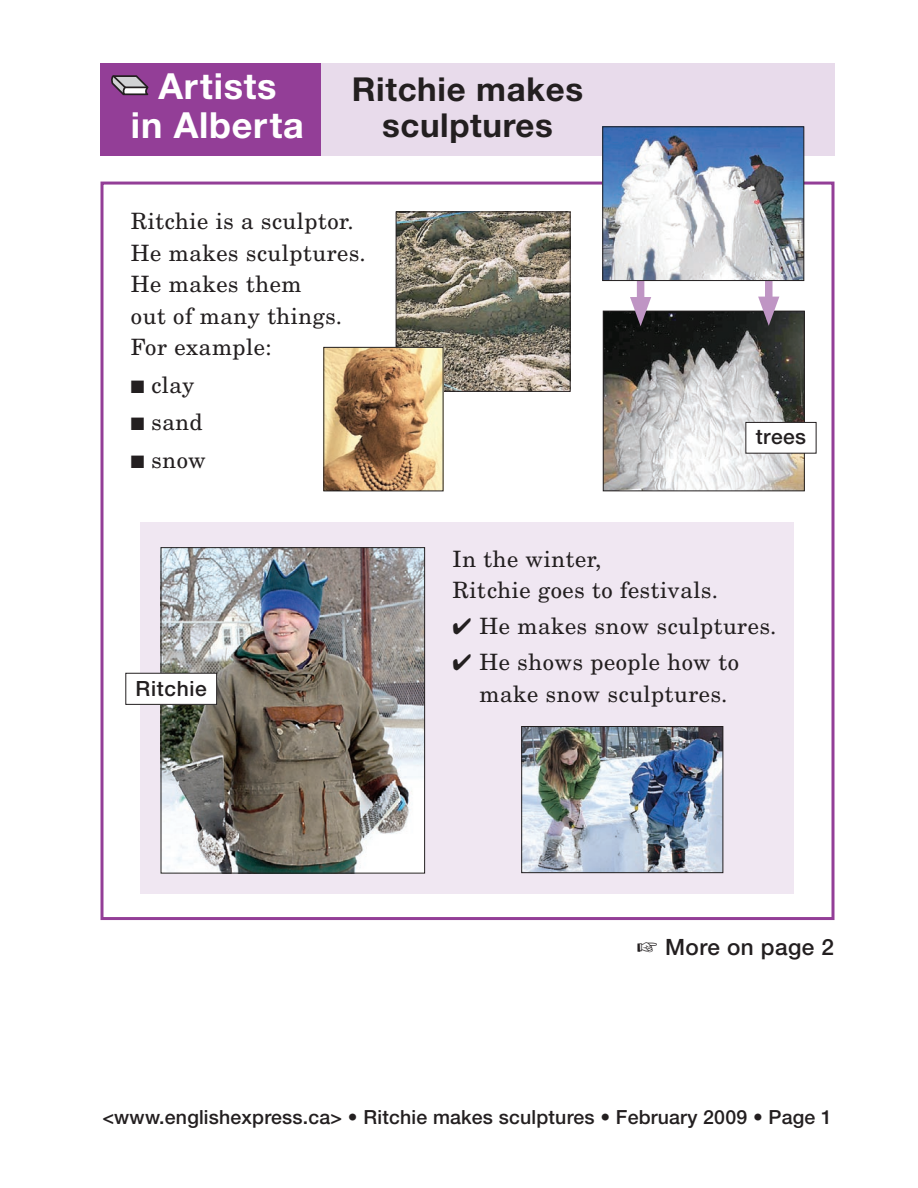
<style>
.page{position:relative;width:918px;height:1188px;background:#fff}
.page>*{position:absolute;margin:0;border:0;box-sizing:border-box;transform-origin:0 0}
.head-large{font:700 36px/39px "Helvetica Neue";letter-spacing:.02em;color:#fff;text-align:center}
.head-large-2{font:700 33px/36px "Helvetica Neue";letter-spacing:.02em;color:#231f20;text-align:center}
.backpage_text{font:22.5px "New Century Schlbk";letter-spacing:.025em;color:#231f20}
.credit_web{font:500 22.5px "Helvetica Neue";letter-spacing:.02em;color:#231f20}
.vocabBP-box_centred{font:500 21px "Helvetica Neue";letter-spacing:.03em;color:#231f20}
.credit_web-2{font:500 19.5px "Helvetica Neue";letter-spacing:.01em;color:#231f20}
</style>
<div class="page">
<div style="left:278px;top:63px;width:556px;height:92px;background:#e8dbeb"></div>
<div style="left:100px;top:63px;width:221px;height:92px;background:#933e97"></div>
<div style="left:100px;top:182px;width:734px;height:738px;border:3px solid #933e97"></div>
<img style="left:398px;top:214px;width:170px;height:176px">
<div style="left:396px;top:212px;width:174px;height:180px;border:1px solid #231f20"></div>
<img style="left:325px;top:349px;width:116px;height:140px">
<div style="left:323px;top:347px;width:120px;height:144px;border:1px solid #231f20"></div>
<div style="left:140px;top:522px;width:654px;height:372px;background:#f0e7f2"></div>
<img style="left:163px;top:549px;width:260px;height:323px">
<div style="left:161px;top:547px;width:264px;height:327px;border:1px solid #231f20"></div>
<img style="left:523px;top:728px;width:198px;height:143px">
<div style="left:521px;top:726px;width:202px;height:147px;border:1px solid #231f20"></div>
<img style="left:605px;top:313px;width:198px;height:176px">
<div style="left:603px;top:311px;width:202px;height:180px;border:1px solid #231f20"></div>
<div style="left:637px;top:257px;width:7px;height:52px;background:#bf95c4"></div>
<svg style="left:630px;top:297px;width:21px;height:29px"></svg>
<div style="left:765px;top:257px;width:8px;height:52px;background:#bf95c4"></div>
<svg style="left:758px;top:297px;width:21px;height:29px"></svg>
<div style="left:126px;top:673px;width:91px;height:31px;background:#fff"></div>
<div style="left:125px;top:673px;width:92px;height:32px;border:1px solid #231f20"></div>
<svg style="left:111px;top:75px;width:37px;height:20px"></svg>
<img style="left:604px;top:128px;width:198px;height:151px">
<div style="left:602px;top:126px;width:202px;height:155px;border:1px solid #231f20"></div>
<div style="left:746px;top:422px;width:70px;height:31px;background:#fff"></div>
<div style="left:745px;top:422px;width:71px;height:32px;border:1px solid #231f20"></div>
<p class="head-large" style="left:131px;top:66px;width:174px">Artists<br>in Alberta</p>
<p class="head-large-2" style="left:352px;top:70px;width:233px">Ritchie makes sculptures</p>
<p class="backpage_text" style="left:131px;top:208px;width:224px">Ritchie is a sculptor.</p>
<p class="backpage_text" style="left:131px;top:239px;width:236px">He makes sculptures.</p>
<p class="backpage_text" style="left:131px;top:271px;width:172px">He makes them</p>
<p class="backpage_text" style="left:131px;top:302px;width:213px">out of many things.</p>
<p class="backpage_text" style="left:131px;top:334px;width:142px">For example:</p>
<p class="backpage_text" style="left:131px;top:371px;width:65px">■ clay</p>
<p class="backpage_text" style="left:131px;top:409px;width:73px">■ sand</p>
<p class="backpage_text" style="left:131px;top:446px;width:77px">■ snow</p>
<p class="vocabBP-box_centred" style="left:756px;top:424px;width:52px">trees</p>
<p class="backpage_text" style="left:453px;top:545px;width:150px">In the winter,</p>
<p class="backpage_text" style="left:453px;top:577px;width:267px">Ritchie goes to festivals.</p>
<p class="backpage_text" style="left:453px;top:613px;width:325px">✔ He makes snow sculptures.</p>
<p class="backpage_text" style="left:453px;top:649px;width:288px">✔ He shows people how to</p>
<p class="vocabBP-box_centred" style="left:135px;top:676px;width:73px">Ritchie</p>
<p class="backpage_text" style="left:480px;top:680px;width:249px">make snow sculptures.</p>
<p class="credit_web" style="left:665px;top:933px;width:170px">More on page 2</p>
<p class="credit_web-2" style="left:102px;top:1105px;width:731px">&lt;www.englishexpress.ca&gt; • Ritchie makes sculptures • February 2009 • Page 1</p>
</div>
